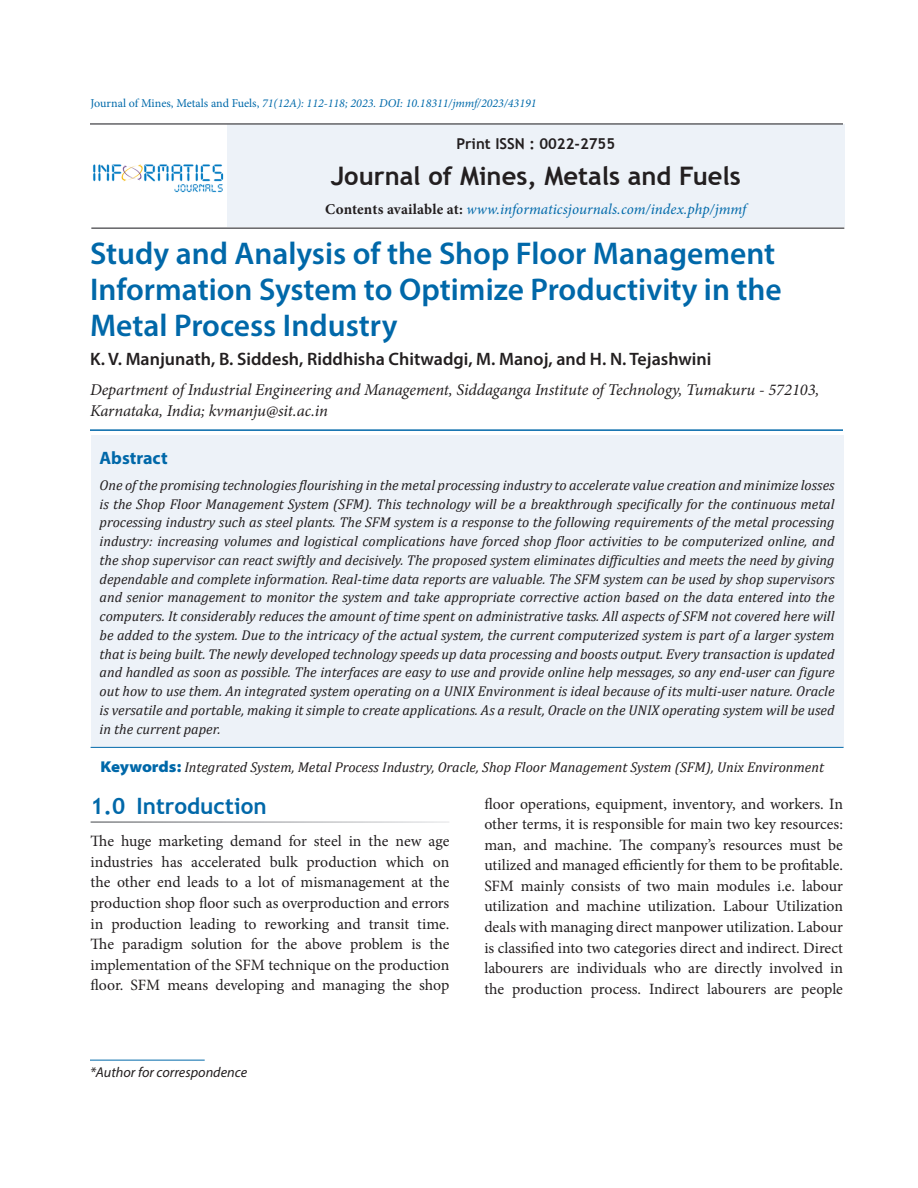
<style>
.page{position:relative;width:918px;height:1188px;background:#fff}
.page>*{position:absolute;margin:0;border:0;box-sizing:border-box;transform-origin:0 0}
.AT{font:600 31.5px/36px "Myriad Pro";color:#0068a9}
.Abs_Text1{font:700 25.5px "Trebuchet MS";color:#231f20}
.t1{font:700 22.5px "Trebuchet MS";color:#0068a9}
.Author{font:600 18px "Myriad Pro";color:#231f20}
.Abs_Head{font:700 18px "Myriad Pro";color:#0068a9}
.Affiliation{font:italic 16.5px/21px "Minion Pro";letter-spacing:-.01em;color:#231f20}
.Text{font:15.75px/20.5px "Minion Pro";letter-spacing:-.005em;color:#231f20;text-align:justify}
.Abs_Text1-2{font:italic 15px "Minion Pro";color:#0069aa}
.Abs_Text1-3{font:700 15px "Trebuchet MS";color:#231f20}
.Abs_Text1-4{font:italic 14.25px/18.8px "Cambria";color:#231f20;text-align:justify}
.Keyword{font:italic 14.25px "Cambria";color:#231f20}
.Footnote1{font:italic 14.25px "Myriad Pro";color:#231f20}
.t2{font:italic 12px "Minion Pro";color:#006aaa}
.s1{font-style:normal}
.s2{font-weight:700;font-style:normal;color:#231f20}
.s3{font-family:"Myriad Pro";font-weight:900;font-style:normal;font-stretch:semi-expanded;font-size:15.75px;color:#0068a9}
</style>
<div class="page">
<div style="left:91px;top:435px;width:753px;height:312px;background:#edf2f8"></div>
<hr style="left:91px;top:747px;width:753px;height:1px;background:#0068a9">
<hr style="left:90px;top:1060px;width:115px;height:1px;background:#0068a9">
<hr style="left:90px;top:429px;width:753px;height:2px;background:#0068a9">
<div style="left:227px;top:124px;width:617px;height:103px;background:#edf2f8"></div>
<img style="left:93px;top:164px;width:131px;height:29px">
<hr style="left:90px;top:123px;width:753px;height:2px;background:#636366">
<hr style="left:91px;top:227px;width:753px;height:2px;background:#636366">
<p class="t2" style="left:91px;top:95px;width:447px"><span class="s1">Journal of Mines, Metals and Fuels,</span> 71(12A): 112-118; 2023. DOI: 10.18311/jmmf/2023/43191</p>
<p class="Abs_Text1-3" style="left:456px;top:134px;width:160px">Print ISSN : 0022-2755</p>
<p class="Abs_Text1" style="left:331px;top:160px;width:412px">Journal of Mines, Metals and Fuels</p>
<p class="Abs_Text1-2" style="left:325px;top:199px;width:423px"><span class="s2">Contents available at:</span> www.informaticsjournals.com/index.php/jmmf</p>
<p class="AT" style="left:90px;top:235px;width:693px">Study and Analysis of the Shop Floor Management<br>Information System to Optimize Productivity in the<br>Metal Process Industry</p>
<p class="Author" style="left:90px;top:347px;width:623px">K. V. Manjunath, B. Siddesh, Riddhisha Chitwadgi, M. Manoj, and H. N. Tejashwini</p>
<p class="Affiliation" style="left:90px;top:379px;width:731px">Department of Industrial Engineering and Management, Siddaganga Institute of Technology, Tumakuru - 572103,<br>Karnataka, India; kvmanju@sit.ac.in</p>
<p class="Abs_Head" style="left:100px;top:446px;width:70px">Abstract</p>
<p class="Abs_Text1-4" style="left:100px;top:475px;width:737px">One of the promising technologies flourishing in the metal processing industry to accelerate value creation and minimize losses is the Shop Floor Management System (SFM). This technology will be a breakthrough specifically for the continuous metal processing industry such as steel plants. The SFM system is a response to the following requirements of the metal processing industry: increasing volumes and logistical complications have forced shop floor activities to be computerized online, and the shop supervisor can react swiftly and decisively. The proposed system eliminates difficulties and meets the need by giving dependable and complete information. Real-time data reports are valuable. The SFM system can be used by shop supervisors and senior management to monitor the system and take appropriate corrective action based on the data entered into the computers. It considerably reduces the amount of time spent on administrative tasks. All aspects of SFM not covered here will be added to the system. Due to the intricacy of the actual system, the current computerized system is part of a larger system that is being built. The newly developed technology speeds up data processing and boosts output. Every transaction is updated and handled as soon as possible. The interfaces are easy to use and provide online help messages, so any end-user can figure out how to use them. An integrated system operating on a UNIX Environment is ideal because of its multi-user nature. Oracle is versatile and portable, making it simple to create applications. As a result, Oracle on the UNIX operating system will be used in the current paper.</p>
<p class="Keyword" style="left:100px;top:757px;width:725px"><span class="s3">Keywords:</span> Integrated System, Metal Process Industry, Oracle, Shop Floor Management System (SFM), Unix Environment</p>
<h1 class="t1" style="left:91px;top:792px;width:178px">1.0 Introduction</h1>
<p class="Text" style="left:91px;top:831px;width:360px">The huge marketing demand for steel in the new age industries has accelerated bulk production which on the other end leads to a lot of mismanagement at the production shop floor such as overproduction and errors in production leading to reworking and transit time.<br>The paradigm solution for the above problem is the implementation of the SFM technique on the production floor. SFM means developing and managing the shop</p>
<p class="Footnote1" style="left:90px;top:1063px;width:159px">*Author for correspondence</p>
<p class="Text" style="left:484px;top:793px;width:360px">floor operations, equipment, inventory, and workers. In other terms, it is responsible for main two key resources: man, and machine. The company’s resources must be utilized and managed efficiently for them to be profitable.<br>SFM mainly consists of two main modules i.e. labour utilization and machine utilization. Labour Utilization deals with managing direct manpower utilization. Labour is classified into two categories direct and indirect. Direct labourers are individuals who are directly involved in the production process. Indirect labourers are people</p>
</div>
